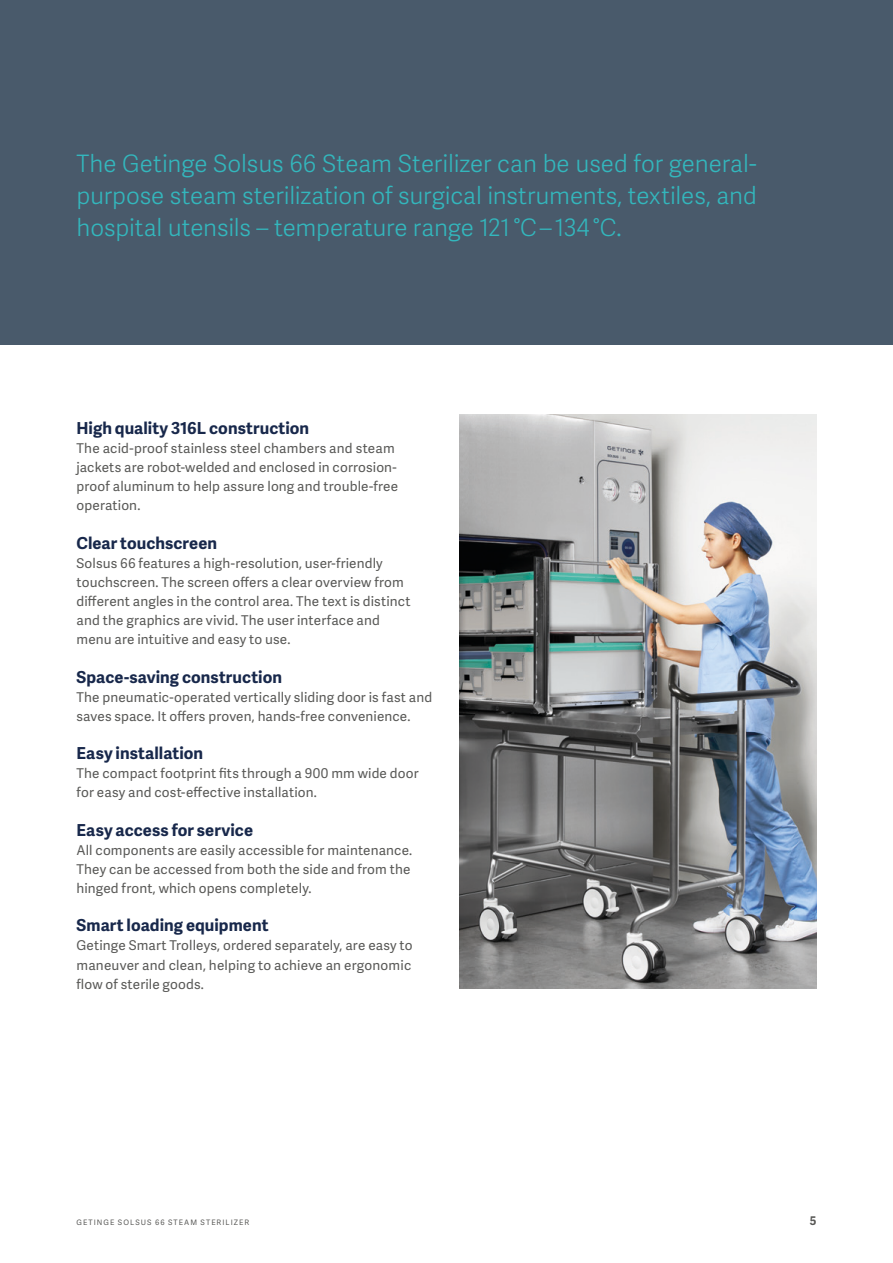
<style>
.page{position:relative;width:893px;height:1263px;background:#fff}
.page>*{position:absolute;margin:0;border:0;box-sizing:border-box;transform-origin:0 0}
.t1{font:300 24px/32px "Adelle Sans";letter-spacing:-.005em;color:#33b7bd;text-align:justify}
.t2{font:700 16.5px "Adelle Sans";letter-spacing:.005em;color:#18284b}
.t3{font:13.5px/19.2px "Adelle Sans";letter-spacing:.01em;color:#595957}
.t4{font:700 12px "Adelle Sans";color:#595957}
.t5{font:7.5px "Adelle Sans";letter-spacing:.14em;color:#595957}
</style>
<div class="page">
<div style="left:0;top:0;width:893px;height:344px;background:#495a6b"></div>
<img style="left:459px;top:415px;width:357px;height:574px">
<h1 class="t1" style="left:77px;top:147px;width:682px">The Getinge Solsus 66 Steam Sterilizer can be used for general&shy;purpose steam sterilization of surgical instruments, textiles, and hospital utensils – temperature range 121 °C – 134 °C.</h1>
<p class="t2" style="left:77px;top:416px;width:234px">High quality 316L construction</p>
<p class="t3" style="left:77px;top:438px;width:323px">The acid-proof stainless steel chambers and steam jackets are robot-welded and enclosed in corrosion&shy;proof aluminum to help assure long and trouble-free operation.</p>
<p class="t2" style="left:77px;top:531px;width:142px">Clear touchscreen</p>
<p class="t3" style="left:77px;top:553px;width:336px">Solsus 66 features a high-resolution, user-friendly touchscreen. The screen offers a clear overview from different angles in the control area. The text is distinct and the graphics are vivid. The user interface and menu are intuitive and easy to use.</p>
<p class="t2" style="left:77px;top:664px;width:207px">Space-saving construction</p>
<p class="t3" style="left:77px;top:687px;width:357px">The pneumatic-operated vertically sliding door is fast and saves space. It offers proven, hands-free convenience.</p>
<p class="t2" style="left:77px;top:741px;width:128px">Easy installation</p>
<p class="t3" style="left:77px;top:763px;width:344px">The compact footprint fits through a 900 mm wide door for easy and cost-effective installation.</p>
<p class="t2" style="left:77px;top:818px;width:178px">Easy access for service</p>
<p class="t3" style="left:77px;top:840px;width:337px">All components are easily accessible for maintenance.<br>They can be accessed from both the side and from the hinged front, which opens completely.</p>
<p class="t2" style="left:77px;top:913px;width:194px">Smart loading equipment</p>
<p class="t3" style="left:77px;top:935px;width:338px;text-align:justify">Getinge Smart Trolleys, ordered separately, are easy to maneuver and clean, helping to achieve an ergonomic flow of sterile goods.</p>
<p class="t5" style="left:77px;top:1217px;width:174px">GETINGE SOLSUS 66 STEAM STERILIZER</p>
<p class="t4" style="left:810px;top:1211px;width:8px">5</p>
</div>
